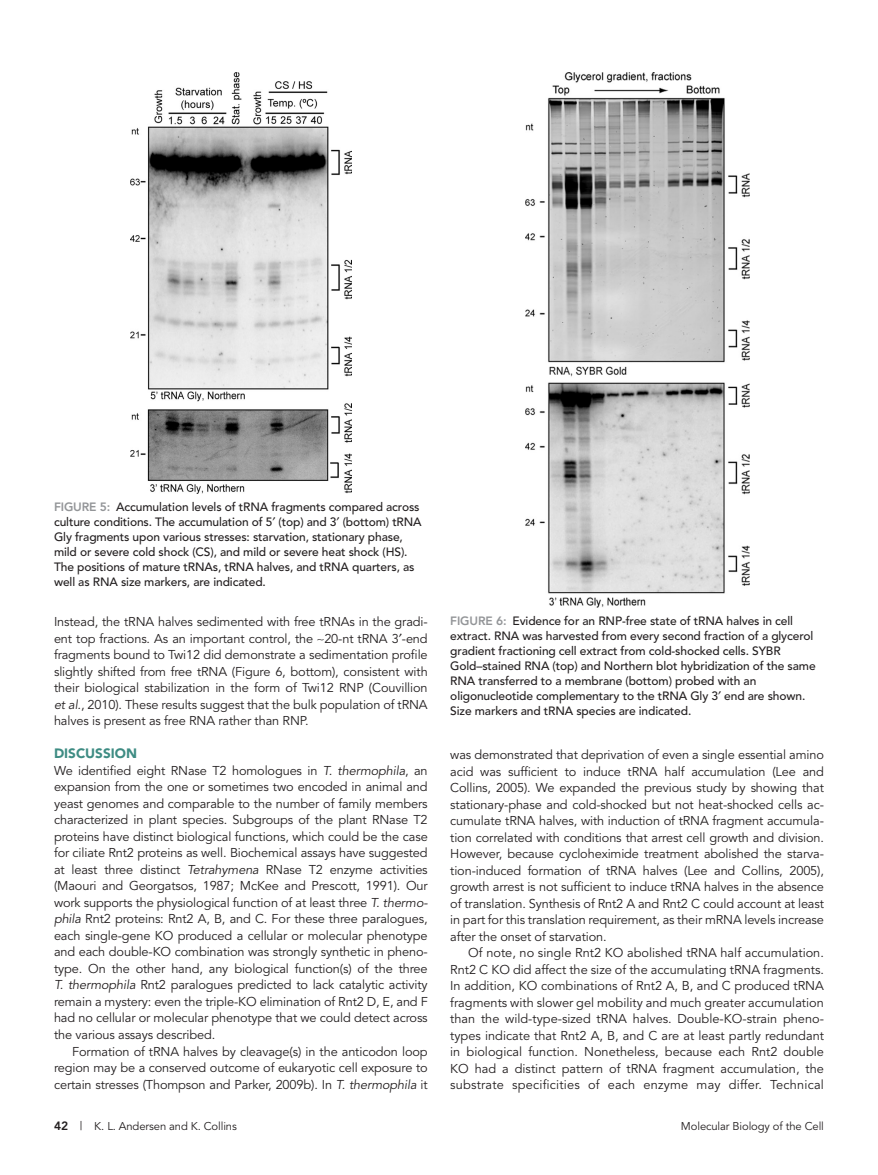
<style>
.page{position:relative;width:878px;height:1175px;background:#fff}
.page>*{position:absolute;margin:0;border:0;box-sizing:border-box;transform-origin:0 0}
.t1{font:900 13.5px "Avenir";color:#3e8c83}
.Para{font:12.75px/16.5px "Avenir";letter-spacing:-.01em;color:#231f20;text-align:justify}
.ParaFL{font:12.75px/16.5px "Avenir";letter-spacing:-.01em;color:#231f20;text-align:justify}
.FigCaption{font:500 12px/15px "Avenir";letter-spacing:-.01em;color:#231f20}
.t2{font:11.25px "Avenir";letter-spacing:-.01em;color:#231f20}
.s1{font-weight:800;color:#939598}
.s2{font-style:italic}
.s3{font-weight:800;font-size:12px}
.s4{font-size:12px}
</style>
<div class="page">
<img style="left:130px;top:72px;width:221px;height:421px">
<img style="left:525px;top:72px;width:224px;height:535px">
<p class="FigCaption" style="left:54px;top:499px;width:369px"><span class="s1">FIGURE 5:</span> Accumulation levels of tRNA fragments compared across culture conditions. The accumulation of 5 (top) and 3 (bottom) tRNA Gly fragments upon various stresses: starvation, stationary phase, mild or severe cold shock (CS), and mild or severe heat shock (HS).<br>The positions of mature tRNAs, tRNA halves, and tRNA quarters, as well as RNA size markers, are indicated.</p>
<p class="ParaFL" style="left:54px;top:614px;width:375px">Instead, the tRNA halves sedimented with free tRNAs in the gradi&shy;ent top fractions. As an important control, the ∼20-nt tRNA 3 -end fragments bound to Twi12 did demonstrate a sedimentation profile slightly shifted from free tRNA (Figure 6, bottom), consistent with their biological stabilization in the form of Twi12 RNP (Couvillion <span class="s2">et al.</span>, 2010). These results suggest that the bulk population of tRNA halves is present as free RNA rather than RNP.</p>
<h1 class="t1" style="left:54px;top:745px;width:84px">DISCUSSION</h1>
<p class="ParaFL" style="left:54px;top:762px;width:375px">We identified eight RNase T2 homologues in <span class="s2">T. thermophila</span>, an expansion from the one or sometimes two encoded in animal and yeast genomes and comparable to the number of family members characterized in plant species. Subgroups of the plant RNase T2 proteins have distinct biological functions, which could be the case for ciliate Rnt2 proteins as well. Biochemical assays have suggested at least three distinct <span class="s2">Tetrahymena</span> RNase T2 enzyme activities (Maouri and Georgatsos, 1987; McKee and Prescott, 1991). Our work supports the physiological function of at least three <span class="s2">T. thermo&shy;phila</span> Rnt2 proteins: Rnt2 A, B, and C. For these three paralogues, each single-gene KO produced a cellular or molecular phenotype and each double-KO combination was strongly synthetic in pheno&shy;type. On the other hand, any biological function(s) of the three <span class="s2">T. thermophila</span> Rnt2 paralogues predicted to lack catalytic activity remain a mystery: even the triple-KO elimination of Rnt2 D, E, and F had no cellular or molecular phenotype that we could detect across the various assays described.</p>
<p class="Para" style="left:54px;top:1043px;width:375px;text-indent:18px">Formation of tRNA halves by cleavage(s) in the anticodon loop region may be a conserved outcome of eukaryotic cell exposure to certain stresses (Thompson and Parker, 2009b). In <span class="s2">T. thermophila</span> it</p>
<p class="FigCaption" style="left:450px;top:613px;width:367px"><span class="s1">FIGURE 6:</span> Evidence for an RNP-free state of tRNA halves in cell extract. RNA was harvested from every second fraction of a glycerol gradient fractioning cell extract from cold-shocked cells. SYBR Gold–stained RNA (top) and Northern blot hybridization of the same RNA transferred to a membrane (bottom) probed with an oligonucleotide complementary to the tRNA Gly 3 end are shown.<br>Size markers and tRNA species are indicated.</p>
<p class="Para" style="left:450px;top:747px;width:375px">was demonstrated that deprivation of even a single essential amino acid was sufficient to induce tRNA half accumulation (Lee and Collins, 2005). We expanded the previous study by showing that stationary-phase and cold-shocked but not heat-shocked cells ac&shy;cumulate tRNA halves, with induction of tRNA fragment accumula&shy;tion correlated with conditions that arrest cell growth and division.<br>However, because cycloheximide treatment abolished the starva&shy;tion-induced formation of tRNA halves (Lee and Collins, 2005), growth arrest is not sufficient to induce tRNA halves in the absence of translation. Synthesis of Rnt2 A and Rnt2 C could account at least in part for this translation requirement, as their mRNA levels increase after the onset of starvation.</p>
<p class="Para" style="left:450px;top:945px;width:375px;text-indent:18px">Of note, no single Rnt2 KO abolished tRNA half accumulation.<br>Rnt2 C KO did affect the size of the accumulating tRNA fragments.<br>In addition, KO combinations of Rnt2 A, B, and C produced tRNA fragments with slower gel mobility and much greater accumulation than the wild-type-sized tRNA halves. Double-KO-strain pheno&shy;types indicate that Rnt2 A, B, and C are at least partly redundant in biological function. Nonetheless, because each Rnt2 double KO had a distinct pattern of tRNA fragment accumulation, the substrate specificities of each enzyme may differ. Technical</p>
<p class="t2" style="left:54px;top:1119px;width:184px"><span class="s3">42</span> <span class="s4">|</span> K. L. Andersen and K. Collins</p>
<p class="t2" style="left:681px;top:1119px;width:144px">Molecular Biology of the Cell</p>
</div>
